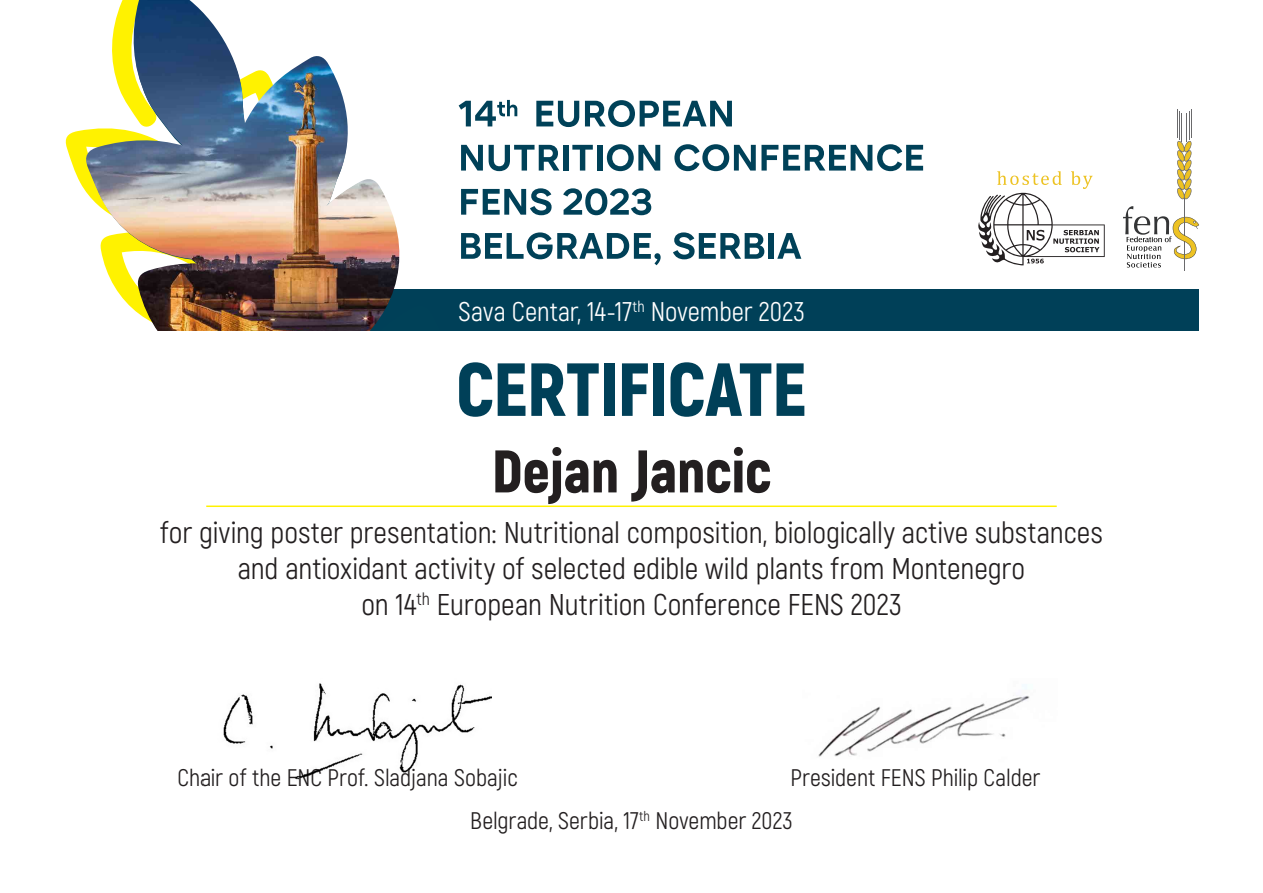
<style>
.page{position:relative;width:1263px;height:893px;background:#fff}
.page>*{position:absolute;margin:0;border:0;box-sizing:border-box;transform-origin:0 0}
.cert{font:900 75px "Akrobat";letter-spacing:-.01em;color:#004058}
.ime{font:900 60px "Akrobat";letter-spacing:-.01em;color:#231f20}
.for{font:30px/36px "Akrobat";color:#231f20;text-align:center}
.konf_datum{font:27px "Akrobat";letter-spacing:.005em;color:#fff}
.datum{font:24px "Akrobat";letter-spacing:-.005em;color:#231f20}
</style>
<div class="page">
<div style="left:280px;top:289px;width:919px;height:43px;background:#004058"></div>
<svg style="left:65px;top:129px;width:20px;height:61px"></svg>
<img style="left:85px;top:0;width:316px;height:332px">
<svg style="left:1123px;top:109px;width:76px;height:162px"></svg>
<svg style="left:978px;top:171px;width:127px;height:94px"></svg>
<img style="left:223px;top:683px;width:269px;height:97px">
<img style="left:818px;top:684px;width:212px;height:73px">
<svg style="left:459px;top:100px;width:58px;height:26px"></svg>
<svg style="left:536px;top:101px;width:43px;height:26px"></svg>
<svg style="left:585px;top:100px;width:147px;height:27px"></svg>
<svg style="left:461px;top:145px;width:22px;height:26px"></svg>
<svg style="left:489px;top:145px;width:70px;height:26px"></svg>
<div style="left:563px;top:145px;width:5px;height:26px;background:#004158"></div>
<svg style="left:572px;top:145px;width:21px;height:26px"></svg>
<div style="left:597px;top:145px;width:5px;height:26px;background:#004158"></div>
<svg style="left:607px;top:144px;width:53px;height:27px"></svg>
<svg style="left:674px;top:144px;width:249px;height:27px"></svg>
<svg style="left:461px;top:188px;width:91px;height:27px"></svg>
<svg style="left:563px;top:188px;width:88px;height:27px"></svg>
<svg style="left:461px;top:232px;width:200px;height:33px"></svg>
<svg style="left:673px;top:232px;width:91px;height:27px"></svg>
<div style="left:768px;top:233px;width:6px;height:26px;background:#004158"></div>
<svg style="left:777px;top:233px;width:24px;height:26px"></svg>
<hr style="left:206px;top:505px;width:851px;height:2px;background:#fff200">
<p class="konf_datum" style="left:459px;top:295px;width:348px">Sava Centar, 14-17<sup>th</sup> November 2023</p>
<p class="cert" style="left:456px;top:341px;width:352px">CERTIFICATE</p>
<p class="ime" style="left:492px;top:432px;width:281px">Dejan Jancic</p>
<p class="for" style="left:160px;top:514px;width:944px">for giving poster presentation: Nutritional composition, biologically active substances and antioxidant activity of selected edible wild plants from Montenegro</p>
<p class="for" style="left:361px;top:586px;width:542px">on 14<sup>th</sup> European Nutrition Conference FENS 2023</p>
<p class="datum" style="left:177px;top:764px;width:342px">Chair of the ENC Prof. Sladjana Sobajic</p>
<p class="datum" style="left:790px;top:764px;width:251px">President FENS Philip Calder</p>
<p class="datum" style="left:470px;top:806px;width:324px">Belgrade, Serbia, 17<sup>th</sup> November 2023</p>
</div>
